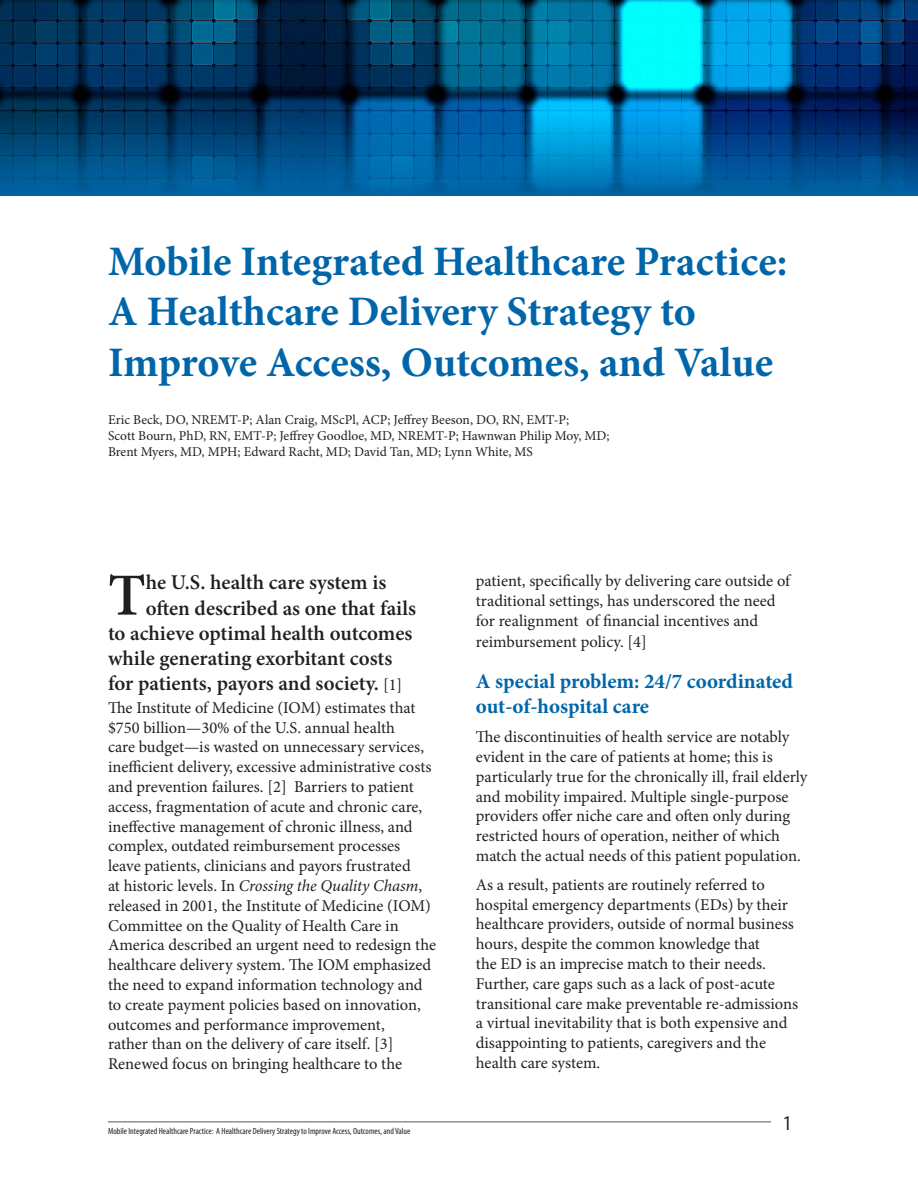
<style>
.page{position:relative;width:918px;height:1188px;background:#fff}
.page>*{position:absolute;margin:0;border:0;box-sizing:border-box;transform-origin:0 0}
.t1{font:600 59.7px "Minion Pro";color:#231f20}
.t2{font:700 42px/50.4px "Minion Pro";color:#0066a9}
.t3{font:600 21px "Minion Pro";color:#231f20}
.t4{font:700 21px/25.2px "Minion Pro";color:#0066a9}
.t5{font:condensed 21px "Myriad Pro";color:#231f20}
.t6{font:16.5px/19.8px "Minion Pro";color:#231f20}
.t7{font:13.5px/16.2px "Minion Pro";color:#231f20}
.t8{font:condensed 9px "Myriad Pro";color:#231f20}
.s1{font-weight:400;font-size:16.5px}
.s2{font-style:italic}
</style>
<div class="page">
<hr style="left:108px;top:1121px;width:663px;height:2px;background:#909093">
<img style="left:0;top:0;width:918px;height:196px">
<p class="t2" style="left:108px;top:236px;width:681px">Mobile Integrated Healthcare Practice:<br>A Healthcare Delivery Strategy to<br>Improve Access, Outcomes, and Value</p>
<p class="t7" style="left:108px;top:411px;width:503px">Eric Beck, DO, NREMT-P; Alan Craig, MScPl, ACP; Jeffrey Beeson, DO, RN, EMT-P;<br>Scott Bourn, PhD, RN, EMT-P; Jeffrey Goodloe, MD, NREMT-P; Hawnwan Philip Moy, MD;<br>Brent Myers, MD, MPH; Edward Racht, MD; David Tan, MD; Lynn White, MS</p>
<p class="t1" style="left:108px;top:554px;width:39px">T</p>
<p class="t3" style="left:146px;top:568px;width:242px">he U.S. health care system is</p>
<p class="t3" style="left:146px;top:593px;width:272px">often described as one that fails</p>
<p class="t3" style="left:108px;top:619px;width:306px">to achieve optimal health outcomes</p>
<p class="t3" style="left:108px;top:644px;width:286px">while generating exorbitant costs</p>
<p class="t3" style="left:108px;top:669px;width:296px">for patients, payors and society. <span class="s1">[1]</span></p>
<p class="t6" style="left:108px;top:698px;width:330px">The Institute of Medicine (IOM) estimates that $750 billion—30% of the U.S. annual health<br>care budget—is wasted on unnecessary services, inefficient delivery, excessive administrative costs and prevention failures. [2] Barriers to patient access, fragmentation of acute and chronic care, ineffective management of chronic illness, and complex, outdated reimbursement processes leave patients, clinicians and payors frustrated<br>at historic levels. In <span class="s2">Crossing the Quality Chasm</span>, released in 2001, the Institute of Medicine (IOM)<br>Committee on the Quality of Health Care in America described an urgent need to redesign the healthcare delivery system. The IOM emphasized the need to expand information technology and to create payment policies based on innovation, outcomes and performance improvement,<br>rather than on the delivery of care itself. [3] Renewed focus on bringing healthcare to the</p>
<p class="t8" style="left:108px;top:1126px;width:304px">Mobile Integrated Healthcare Practice: A Healthcare Delivery Strategy to Improve Access, Outcomes, and Value</p>
<p class="t6" style="left:476px;top:571px;width:316px">patient, specifically by delivering care outside of traditional settings, has underscored the need for realignment of financial incentives and</p>
<p class="t6" style="left:476px;top:632px;width:172px">reimbursement policy. [4]</p>
<p class="t4" style="left:476px;top:669px;width:319px">A special problem: 24/7 coordinated out-of-hospital care</p>
<p class="t6" style="left:476px;top:727px;width:333px">The discontinuities of health service are notably evident in the care of patients at home; this is particularly true for the chronically ill, frail elderly and mobility impaired. Multiple single-purpose providers offer niche care and often only during restricted hours of operation, neither of which match the actual needs of this patient population.</p>
<p class="t6" style="left:476px;top:875px;width:324px">As a result, patients are routinely referred to hospital emergency departments (EDs) by their healthcare providers, outside of normal business hours, despite the common knowledge that<br>the ED is an imprecise match to their needs.<br>Further, care gaps such as a lack of post-acute transitional care make preventable re-admissions a virtual inevitability that is both expensive and disappointing to patients, caregivers and the health care system.</p>
<p class="t5" style="left:783px;top:1110px;width:10px">1</p>
</div>
